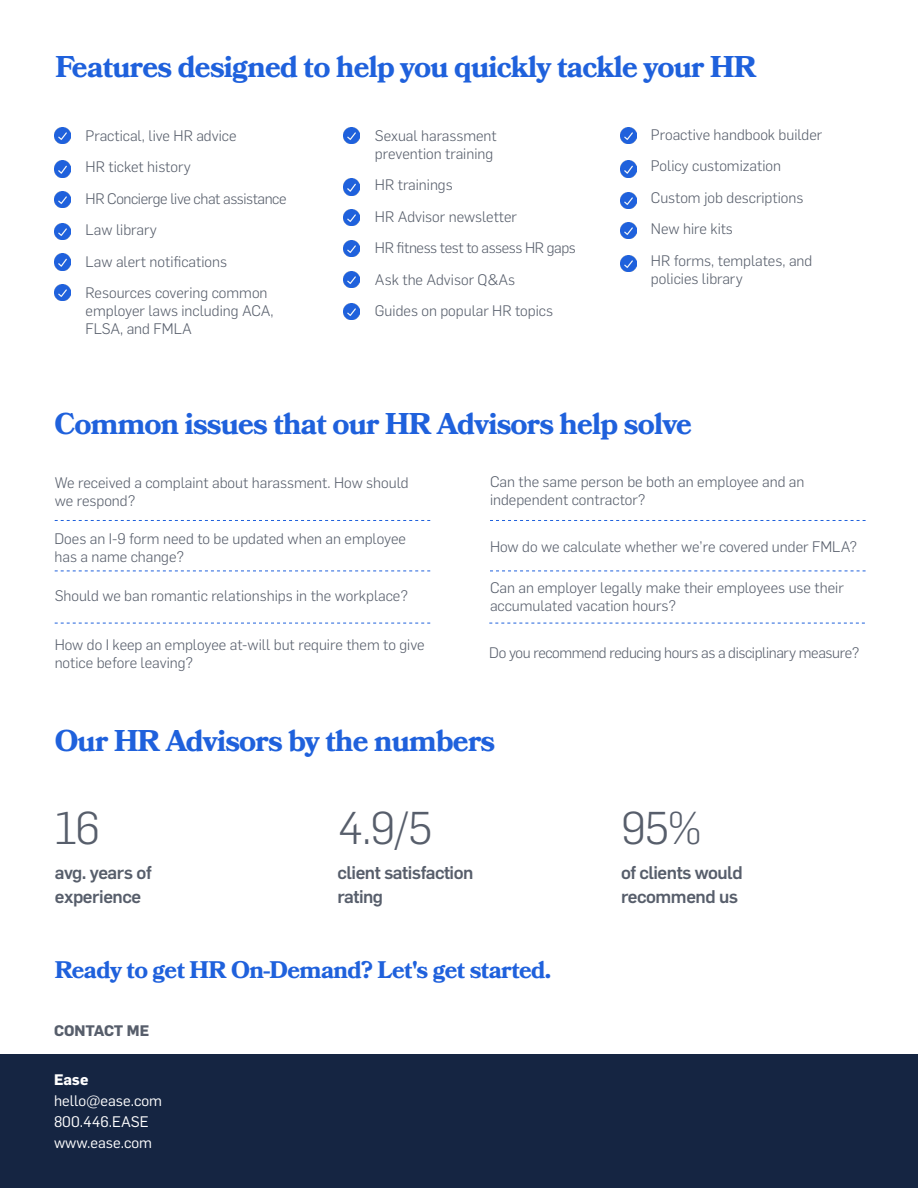
<style>
.page{position:relative;width:918px;height:1188px;background:#fff}
.page>*{position:absolute;margin:0;border:0;box-sizing:border-box;transform-origin:0 0}
.t1{font:300 45px "Flama";color:#575e6b}
.t2{font:700 30px "Bookmania";letter-spacing:-.025em;color:#1f61dc}
.t3{font:700 24px "Bookmania";letter-spacing:-.025em;color:#1f61dc}
.t4{font:500 18px/24px "Flama";letter-spacing:-.025em;color:#575e6b}
.t5{font:300 15px/18px "Flama";color:#575e6b}
.t6{font:300 15px "Flama";letter-spacing:-.025em;color:#575e6b}
.t7{font:15px "Flama";color:#fff}
.t8{font:700 15px "Flama";color:#575e6b}
.t9{font:700 15px "Flama";color:#fff}
</style>
<div class="page">
<svg style="left:55px;top:520px;width:375px;height:1px"></svg>
<svg style="left:55px;top:571px;width:375px;height:1px"></svg>
<svg style="left:55px;top:623px;width:375px;height:1px"></svg>
<svg style="left:490px;top:520px;width:376px;height:1px"></svg>
<svg style="left:490px;top:571px;width:376px;height:1px"></svg>
<svg style="left:489px;top:623px;width:376px;height:1px"></svg>
<img style="left:54px;top:128px;width:16px;height:16px">
<img style="left:54px;top:161px;width:16px;height:16px">
<img style="left:54px;top:191px;width:16px;height:17px">
<img style="left:343px;top:128px;width:17px;height:16px">
<img style="left:343px;top:179px;width:17px;height:16px">
<img style="left:343px;top:209px;width:17px;height:16px">
<img style="left:343px;top:241px;width:17px;height:16px">
<img style="left:343px;top:272px;width:17px;height:16px">
<img style="left:621px;top:128px;width:16px;height:16px">
<img style="left:621px;top:161px;width:16px;height:16px">
<img style="left:621px;top:193px;width:16px;height:16px">
<img style="left:621px;top:223px;width:16px;height:16px">
<img style="left:621px;top:255px;width:16px;height:16px">
<img style="left:54px;top:284px;width:16px;height:16px">
<img style="left:54px;top:223px;width:16px;height:16px">
<img style="left:54px;top:254px;width:16px;height:16px">
<img style="left:343px;top:303px;width:17px;height:16px">
<div style="left:0;top:1055px;width:918px;height:133px;background:#152542"></div>
<p class="t2" style="left:56px;top:49px;width:702px">Features designed to help you quickly tackle your HR</p>
<p class="t5" style="left:86px;top:126px;width:152px">Practical, live HR advice</p>
<p class="t5" style="left:86px;top:157px;width:107px">HR ticket history</p>
<p class="t6" style="left:86px;top:187px;width:202px">HR Concierge live chat assistance</p>
<p class="t5" style="left:86px;top:220px;width:73px">Law library</p>
<p class="t5" style="left:86px;top:252px;width:143px">Law alert notifications</p>
<p class="t5" style="left:86px;top:283px;width:190px">Resources covering common employer laws including ACA,<br>FLSA, and FMLA</p>
<p class="t5" style="left:375px;top:126px;width:123px">Sexual harassment prevention training</p>
<p class="t5" style="left:375px;top:175px;width:79px">HR trainings</p>
<p class="t5" style="left:375px;top:207px;width:144px">HR Advisor newsletter</p>
<p class="t6" style="left:375px;top:237px;width:203px">HR fitness test to assess HR gaps</p>
<p class="t5" style="left:375px;top:270px;width:142px">Ask the Advisor Q&amp;As</p>
<p class="t5" style="left:375px;top:301px;width:180px">Guides on popular HR topics</p>
<p class="t5" style="left:651px;top:124px;width:173px">Proactive handbook builder</p>
<p class="t5" style="left:651px;top:156px;width:132px">Policy customization</p>
<p class="t5" style="left:651px;top:187px;width:154px">Custom job descriptions</p>
<p class="t5" style="left:651px;top:219px;width:84px">New hire kits</p>
<p class="t5" style="left:651px;top:250px;width:163px">HR forms, templates, and policies library</p>
<p class="t2" style="left:55px;top:406px;width:639px">Common issues that our HR Advisors help solve</p>
<p class="t5" style="left:55px;top:473px;width:356px">We received a complaint about harassment. How should we respond?</p>
<p class="t5" style="left:55px;top:529px;width:353px">Does an I-9 form need to be updated when an employee has a name change?</p>
<p class="t5" style="left:55px;top:586px;width:355px">Should we ban romantic relationships in the workplace?</p>
<p class="t5" style="left:55px;top:635px;width:372px">How do I keep an employee at-will but require them to give notice before leaving?</p>
<p class="t5" style="left:490px;top:472px;width:316px">Can the same person be both an employee and an independent contractor?</p>
<p class="t5" style="left:490px;top:537px;width:369px">How do we calculate whether we’re covered under FMLA?</p>
<p class="t5" style="left:490px;top:578px;width:355px">Can an employer legally make their employees use their accumulated vacation hours?</p>
<p class="t6" style="left:489px;top:641px;width:372px">Do you recommend reducing hours as a disciplinary measure?</p>
<p class="t2" style="left:55px;top:723px;width:442px">Our HR Advisors by the numbers</p>
<p class="t1" style="left:55px;top:794px;width:47px">16</p>
<p class="t4" style="left:55px;top:859px;width:98px">avg. years of experience</p>
<p class="t1" style="left:338px;top:794px;width:96px">4.9/5</p>
<p class="t4" style="left:338px;top:859px;width:137px">client satisfaction rating</p>
<p class="t3" style="left:55px;top:956px;width:498px">Ready to get HR On-Demand? Let's get started.</p>
<p class="t8" style="left:54px;top:1019px;width:97px">CONTACT ME</p>
<p class="t9" style="left:54px;top:1068px;width:36px">Ease</p>
<p class="t7" style="left:54px;top:1089px;width:109px">hello@ease.com</p>
<p class="t7" style="left:54px;top:1110px;width:96px">800.446.EASE</p>
<p class="t7" style="left:54px;top:1131px;width:99px">www.ease.com</p>
<p class="t1" style="left:621px;top:794px;width:82px">95%</p>
<p class="t4" style="left:621px;top:859px;width:123px">of clients would recommend us</p>
</div>
